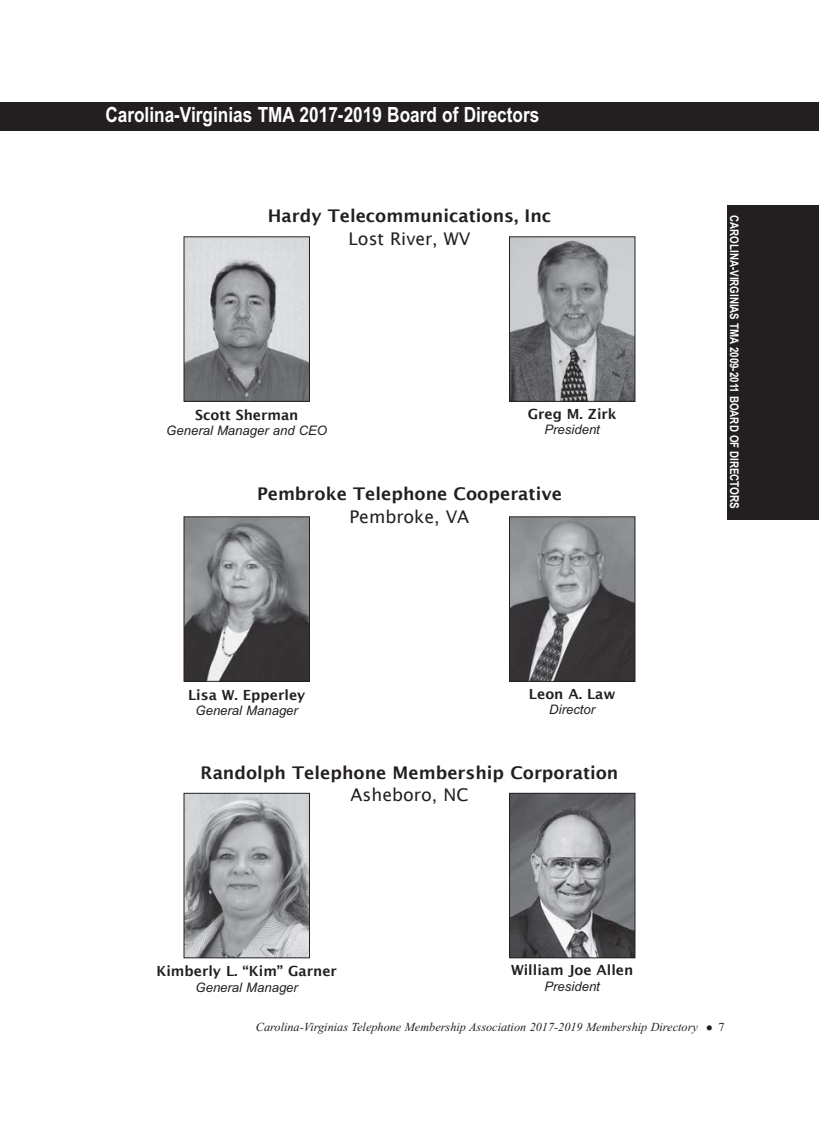
<style>
.page{position:relative;width:819px;height:1134px;background:#fff}
.page>*{position:absolute;margin:0;border:0;box-sizing:border-box;transform-origin:0 0}
.t1{font:700 21px "Arial Narrow";color:#fff}
.t2{font:600 17.5px "Lucida Sans";color:#231f20}
.t3{font:17.5px "Lucida Sans";color:#231f20}
.t4{font:600 14px "Lucida Sans";color:#231f20}
.t5{font:italic 13.12px "Arial";color:#231f20}
.t6{font:italic 12.25px "Times New Roman";color:#231f20}
.t7{font:12.25px "Times New Roman";color:#231f20}
.t8{font:700 11.9px "Arial Narrow";color:#fff}
.s1{font-size:12.25px}
</style>
<div class="page">
<div style="left:0;top:102px;width:819px;height:29px;background:#231f20"></div>
<div style="left:727px;top:205px;width:92px;height:315px;background:#231f20"></div>
<img style="left:186px;top:239px;width:122px;height:161px">
<div style="left:184px;top:237px;width:126px;height:165px;border:1px solid #231f20"></div>
<img style="left:511px;top:239px;width:122px;height:161px">
<div style="left:509px;top:237px;width:126px;height:165px;border:1px solid #231f20"></div>
<img style="left:186px;top:519px;width:122px;height:161px">
<div style="left:184px;top:517px;width:126px;height:165px;border:1px solid #231f20"></div>
<img style="left:511px;top:519px;width:122px;height:161px">
<div style="left:509px;top:517px;width:126px;height:165px;border:1px solid #231f20"></div>
<img style="left:186px;top:795px;width:122px;height:161px">
<div style="left:184px;top:793px;width:126px;height:165px;border:1px solid #231f20"></div>
<img style="left:511px;top:795px;width:122px;height:161px">
<div style="left:509px;top:793px;width:126px;height:165px;border:1px solid #231f20"></div>
<p class="t1" style="left:105px;top:107px;width:436px">Carolina-Virginias TMA 2017-2019 Board of Directors</p>
<p class="t2" style="left:268px;top:205px;width:285px">Hardy Telecommunications, Inc</p>
<p class="t3" style="left:349px;top:228px;width:123px">Lost River, WV</p>
<p class="t4" style="left:195px;top:406px;width:105px">Scott Sherman</p>
<p class="t5" style="left:166px;top:426px;width:162px">General Manager and CEO</p>
<p class="t4" style="left:528px;top:405px;width:91px">Greg M. Zirk</p>
<p class="t5" style="left:545px;top:425px;width:57px">President</p>
<p class="t2" style="left:257px;top:483px;width:306px">Pembroke Telephone Cooperative</p>
<p class="t3" style="left:350px;top:506px;width:121px">Pembroke, VA</p>
<p class="t4" style="left:188px;top:686px;width:119px">Lisa W. Epperley</p>
<p class="t5" style="left:195px;top:706px;width:104px">General Manager</p>
<p class="t4" style="left:529px;top:685px;width:88px">Leon A. Law</p>
<p class="t5" style="left:549px;top:705px;width:47px">Director</p>
<p class="t2" style="left:201px;top:762px;width:419px">Randolph Telephone Membership Corporation</p>
<p class="t3" style="left:351px;top:784px;width:119px">Asheboro, NC</p>
<p class="t4" style="left:157px;top:963px;width:182px">Kimberly L. “Kim” Garner</p>
<p class="t5" style="left:195px;top:983px;width:104px">General Manager</p>
<p class="t4" style="left:511px;top:962px;width:124px">William Joe Allen</p>
<p class="t5" style="left:545px;top:981px;width:57px">President</p>
<p class="t8" style="left:739px;top:215px;width:295px;rotate:90deg">CAROLINA-VIRGINIAS TMA 2009-2011 BOARD OF DIREC<span class="s1">TORS</span></p>
<p class="t6" style="left:256px;top:1020px;width:443px">Carolina-Virginias Telephone Membership Association 2017-2019 Membership Directory</p>
<p class="t7" style="left:718px;top:1020px;width:8px">7</p>
</div>
